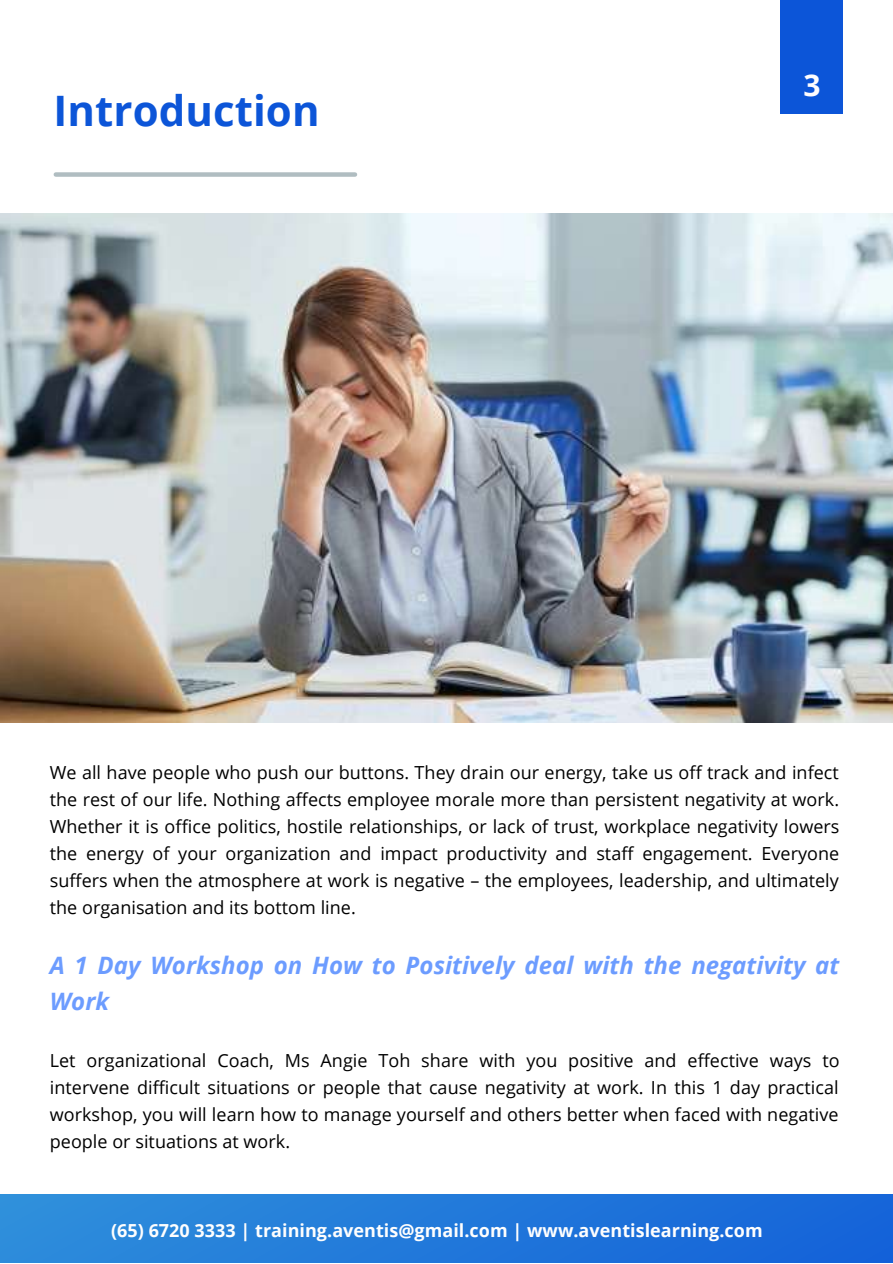
<style>
.page{position:relative;width:893px;height:1264px;background:#fff}
.page>*{position:absolute;margin:0;border:0;box-sizing:border-box;transform-origin:0 0}
.t1{font:700 42px "Open Sans";color:#0c55d8}
.t2{font:700 30px "Open Sans";color:#fffdfe}
.t3{font:italic 700 24px/36px "Open Sans";color:#6c9cff}
.t4{font:18px/27px "Open Sans";color:#000;text-align:justify}
.t5{font:700 18px "Open Sans";color:#fefefe}
</style>
<div class="page">
<div style="left:780px;top:0;width:63px;height:114px;background:#0c55d8"></div>
<div style="left:56px;top:172px;width:299px;height:5px;background:#b0bdc1"></div>
<div style="left:0;top:1194px;width:892px;height:68px;background:linear-gradient(to right,#2e8fdb,#1463d9)"></div>
<img style="left:0;top:214px;width:892px;height:508px">
<h1 class="t1" style="left:54px;top:81px;width:267px">Introduction</h1>
<h2 class="t2" style="left:803px;top:63px;width:19px">3</h2>
<p class="t4" style="left:50px;top:758px;width:791px">We all have people who push our buttons. They drain our energy, take us off track and infect the rest of our life. Nothing affects employee morale more than persistent negativity at work.<br>Whether it is office politics, hostile relationships, or lack of trust, workplace negativity lowers the energy of your organization and impact productivity and staff engagement. Everyone suffers when the atmosphere at work is negative – the employees, leadership, and ultimately the organisation and its bottom line.</p>
<h3 class="t3" style="left:50px;top:946px;width:791px">A 1 Day Workshop on How to Positively deal with the negativity at<br>Work</h3>
<p class="t4" style="left:50px;top:1046px;width:791px">Let organizational Coach, Ms Angie Toh share with you positive and effective ways to intervene difficult situations or people that cause negativity at work. In this 1 day practical workshop, you will learn how to manage yourself and others better when faced with negative people or situations at work.</p>
<p class="t5" style="left:111px;top:1217px;width:653px">(65) 6720 3333 | training.aventis@gmail.com | www.aventislearning.com</p>
</div>
